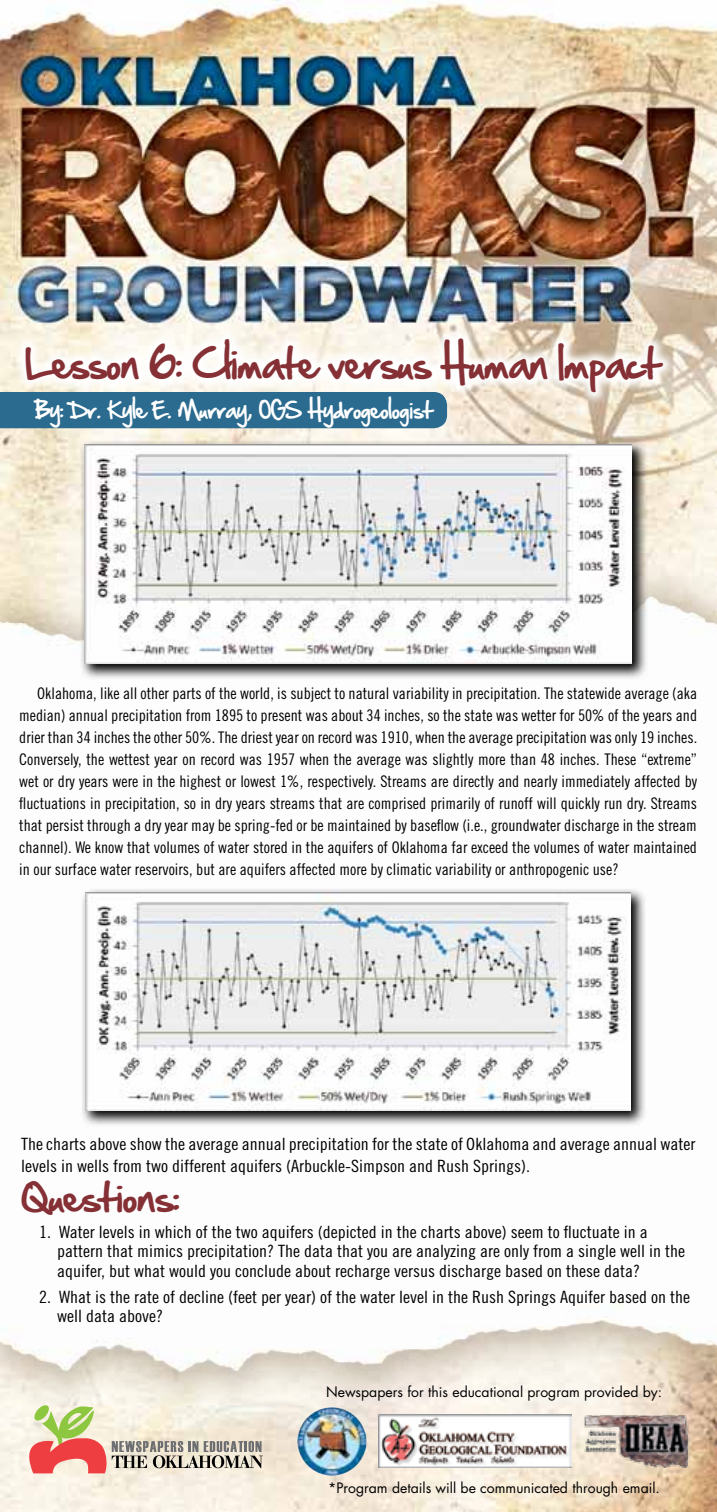
<style>
.page{position:relative;width:717px;height:1512px;background:#fff}
.page>*{position:absolute;margin:0;border:0;box-sizing:border-box;transform-origin:0 0}
.t1{font:36px "Hand Of Sean";color:#853035}
.t2{font:33.8px "Hand Of Sean";color:#853035;scale:1.06 1}
.t3{font:20px "Hand Of Sean";color:#fff}
.t4{font:17px/19.8px "Trade Gothic Cond Eighteen";color:#000;scale:1.06 1}
.t5{font:16px/22px "Trade Gothic Cond Eighteen";color:#000;text-align:justify}
.t6{font:14px "Futura";color:#000}
</style>
<div class="page">
<img style="left:0;top:0;width:717px;height:1512px">
<img style="left:0;top:519px;width:717px;height:926px">
<div style="left:0;top:392px;width:447px;height:36px;background:#2b6b8f"></div>
<svg style="left:13px;top:326px;width:662px;height:80px"></svg>
<svg style="left:27px;top:1404px;width:236px;height:69px;background:#dcc6b2"></svg>
<img style="left:300px;top:1407px;width:31px;height:22px">
<img style="left:379px;top:1415px;width:192px;height:53px">
<img style="left:583px;top:1415px;width:107px;height:53px">
<svg style="left:79px;top:440px;width:569px;height:240px;background:#a5a29e"></svg>
<img style="left:84px;top:445px;width:548px;height:219px">
<svg style="left:80px;top:887px;width:567px;height:240px"></svg>
<img style="left:86px;top:893px;width:544px;height:218px">
<h1 class="t1" style="left:26px;top:332px;width:635px">Lesson 6: Climate versus Human Impact</h1>
<p class="t3" style="left:35px;top:392px;width:399px">By: Dr. Kyle E. Murray, OGS Hydrogeologist</p>
<p class="t5" style="left:19px;top:682px;width:679px;text-indent:18px">Oklahoma, like all other parts of the world, is subject to natural variability in precipitation. The statewide average (aka median) annual precipitation from 1895 to present was about 34 inches, so the state was wetter for 50% of the years and drier than 34 inches the other 50%. The driest year on record was 1910, when the average precipitation was only 19 inches.<br>Conversely, the wettest year on record was 1957 when the average was slightly more than 48 inches. These “extreme” wet or dry years were in the highest or lowest 1%, respectively. Streams are directly and nearly immediately affected by fluctuations in precipitation, so in dry years streams that are comprised primarily of runoff will quickly run dry. Streams that persist through a dry year may be spring-fed or be maintained by baseflow (i.e., groundwater discharge in the stream channel). We know that volumes of water stored in the aquifers of Oklahoma far exceed the volumes of water maintained in our surface water reservoirs, but are aquifers affected more by climatic variability or anthropogenic use?</p>
<p class="t4" style="left:21px;top:1133px;width:637px;line-height:21.6px">The charts above show the average annual precipitation for the state of Oklahoma and average annual water levels in wells from two different aquifers (Arbuckle-Simpson and Rush Springs).</p>
<h2 class="t2" style="left:21px;top:1167px;width:151px">Questions:</h2>
<p class="t4" style="left:57px;top:1221px;width:594px;text-indent:-18px">1. Water levels in which of the two aquifers (depicted in the charts above) seem to fluctuate in a pattern that mimics precipitation? The data that you are analyzing are only from a single well in the aquifer, but what would you conclude about recharge versus discharge based on these data?</p>
<p class="t4" style="left:57px;top:1286px;width:598px;text-indent:-18px">2. What is the rate of decline (feet per year) of the water level in the Rush Springs Aquifer based on the well data above?</p>
<p class="t6" style="left:326px;top:1383px;width:337px">Newspapers for this educational program provided by:</p>
<p class="t6" style="left:328px;top:1479px;width:333px">*Program details will be communicated through email.</p>
</div>
